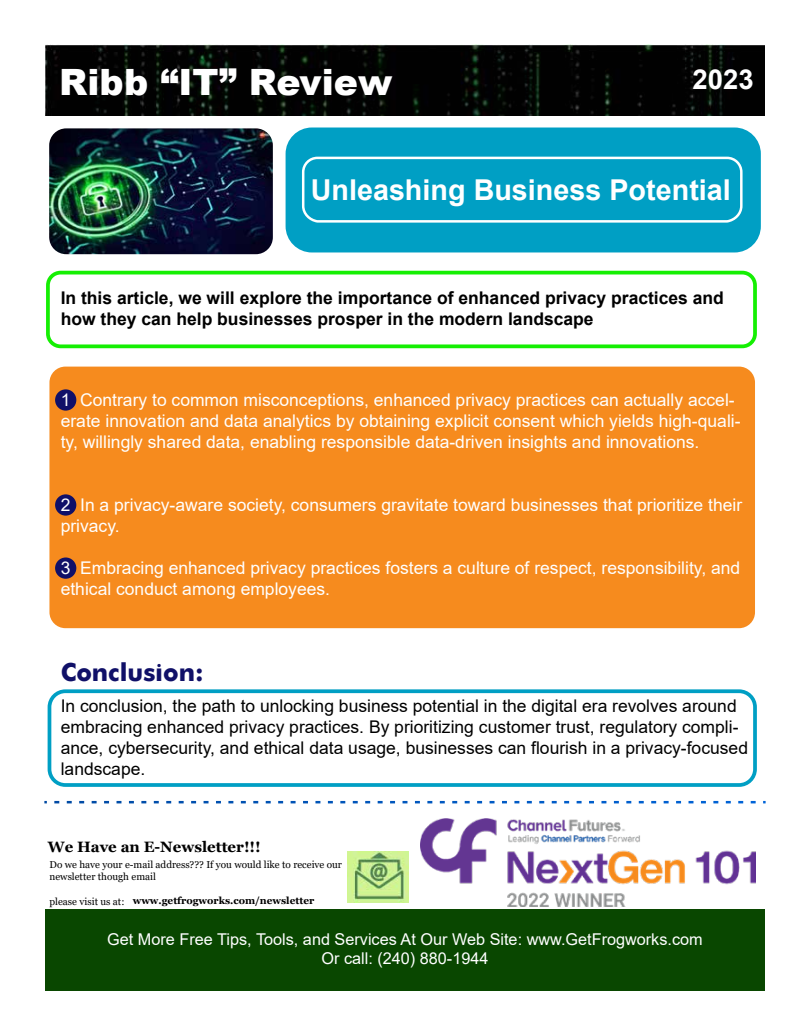
<style>
.page{position:relative;width:810px;height:1035px;background:#fff}
.page>*{position:absolute;margin:0;border:0;box-sizing:border-box;transform-origin:0 0}
.t1{font:900 36.25px "Arial";color:#fff}
.t2{font:700 28.75px "Arial";color:#fff}
.t3{font:700 27.5px "Arial";color:#fff}
.t4{font:700 25px "Futura";color:#101068}
.t5{font:17.5px/21px "Arial";color:#fff}
.t6{font:17.5px/21px "Arial";color:#000}
.t7{font:700 17.5px/21px "Arial";color:#000}
.t8{font:16.25px/19.5px "Arial";color:#fff;text-align:center}
.t9{font:700 15px "Georgia";color:#000}
.t10{font:10px/12px "Georgia";color:#000}
.t11{font:700 10px "Georgia";color:#000}
.s1{font-weight:400}
</style>
<div class="page">
<div style="left:45px;top:909px;width:720px;height:82px;background:#094700"></div>
<img style="left:45px;top:44px;width:720px;height:72px">
<img style="left:347px;top:852px;width:62px;height:50px">
<img style="left:420px;top:819px;width:335px;height:87px">
<div style="left:286px;top:128px;width:475px;height:124px;background:#009fc4;border-radius:26px"></div>
<div style="left:302px;top:157px;width:441px;height:66px;border:2px solid #fff;border-radius:14px"></div>
<img style="left:49px;top:128px;width:224px;height:126px">
<div style="left:49px;top:367px;width:706px;height:261px;background:#f68b1e;border-radius:16px"></div>
<div style="left:55px;top:389px;width:21px;height:22px;background:#101068;border-radius:50%"></div>
<div style="left:55px;top:494px;width:21px;height:22px;background:#101068;border-radius:50%"></div>
<div style="left:55px;top:558px;width:21px;height:21px;background:#101068;border-radius:50%"></div>
<svg style="left:54px;top:801px;width:712px;height:2px"></svg>
<div style="left:46px;top:271px;width:711px;height:77px;border:4px solid #15ef03;border-radius:13px"></div>
<div style="left:48px;top:689px;width:709px;height:98px;border:4px solid #009fc4;border-radius:16px"></div>
<h1 class="t1" style="left:59px;top:56px;width:334px">Ribb “IT” Review</h1>
<h3 class="t3" style="left:693px;top:60px;width:63px">2023</h3>
<h2 class="t2" style="left:311px;top:170px;width:422px">Unleashing Business Potential</h2>
<p class="t7" style="left:61px;top:288px;width:665px">In this article, we will explore the importance of enhanced privacy practices and how they can help businesses prosper in the modern landscape</p>
<p class="t5" style="left:61px;top:390px;width:681px">1 Contrary to common misconceptions, enhanced privacy practices can actually accel&shy;erate innovation and data analytics by obtaining explicit consent which yields high-quali&shy;ty, willingly shared data, enabling responsible data-driven insights and innovations.</p>
<p class="t5" style="left:61px;top:495px;width:683px">2 In a privacy-aware society, consumers gravitate toward businesses that prioritize their privacy.</p>
<p class="t5" style="left:61px;top:558px;width:681px">3 Embracing enhanced privacy practices fosters a culture of respect, responsibility, and ethical conduct among employees.</p>
<h3 class="t4" style="left:61px;top:654px;width:145px">Conclusion:</h3>
<p class="t6" style="left:61px;top:695px;width:689px">In conclusion, the path to unlocking business potential in the digital era revolves around embracing enhanced privacy practices. By prioritizing customer trust, regulatory compli&shy;ance, cybersecurity, and ethical data usage, businesses can flourish in a privacy-focused landscape.</p>
<p class="t9" style="left:48px;top:837px;width:214px">We Have an E-Newsletter!!!</p>
<p class="t10" style="left:50px;top:859px;width:294px">Do we have your e-mail address??? If you would like to receive our newsletter though email</p>
<p class="t11" style="left:50px;top:895px;width:266px"><span class="s1">please visit us at:</span> www.getfrogworks.com/newsletter</p>
<p class="t8" style="left:107px;top:929px;width:597px">Get More Free Tips, Tools, and Services At Our Web Site: www.GetFrogworks.com<br>Or call: (240) 880-1944</p>
</div>
